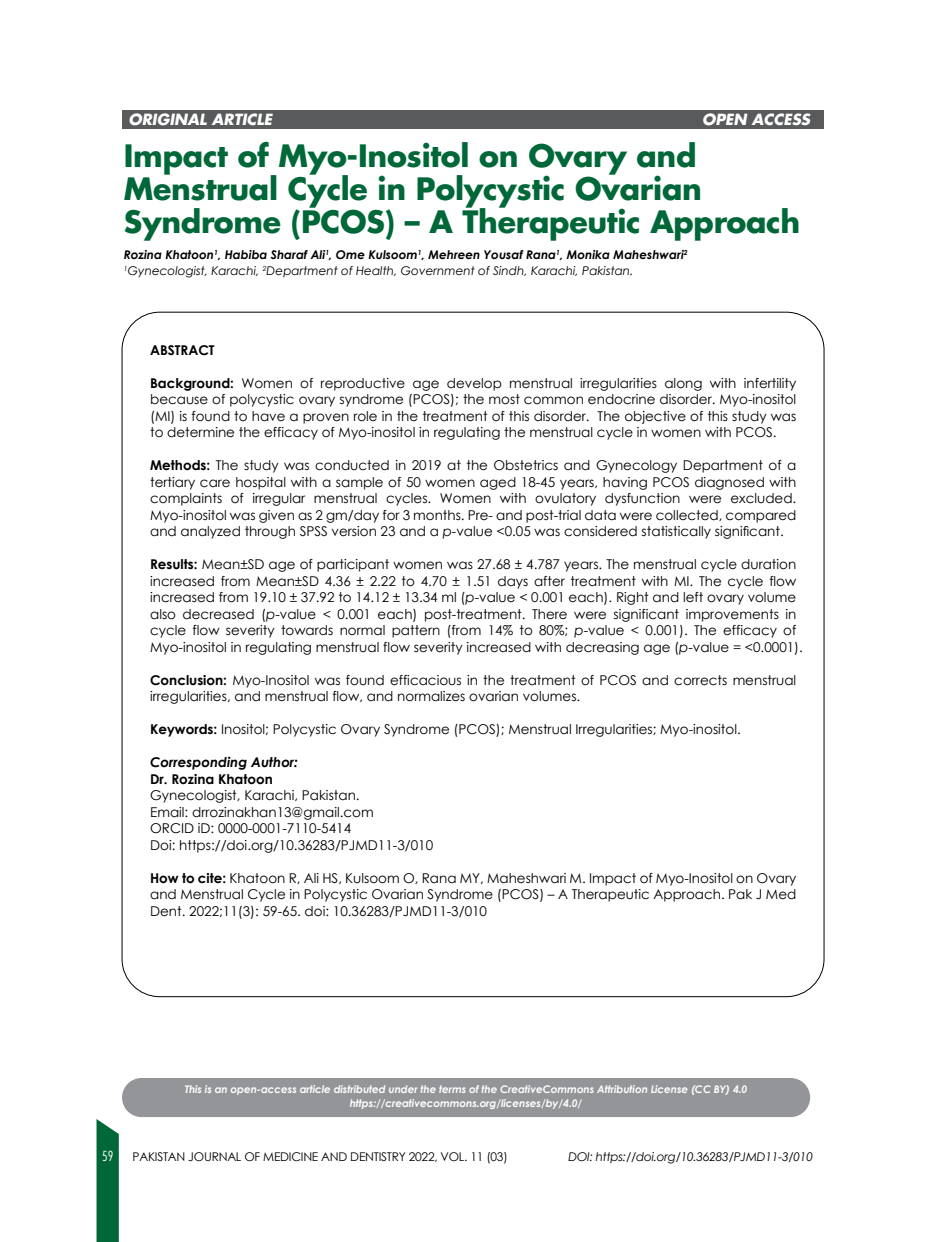
<style>
.page{position:relative;width:945px;height:1242px;background:#fff}
.page>*{position:absolute;margin:0;border:0;box-sizing:border-box;transform-origin:0 0}
.t1{font:700 30px/33px "Futura Std";letter-spacing:-.01em;color:#006838}
.t2{font:italic 700 15px "Futura Std";color:#fff}
.t3{font:13.5px/16.5px "Century Gothic";color:#000;text-align:justify}
.t4{font:700 13.5px "Century Gothic";color:#000}
.t5{font:italic 700 13.5px "Century Gothic";color:#000}
.t6{font:300 condensed 13.5px "Futura Std";color:#fff}
.t7{font:italic 700 12px/16.5px "Century Gothic";color:#000}
.t8{font:12px "Century Gothic";letter-spacing:-.02em;color:#000}
.t9{font:italic 12px "Century Gothic";letter-spacing:-.02em;color:#000}
.t10{font:italic 700 10.5px/13.5px "Century Gothic";letter-spacing:-.01em;color:#fff;text-align:center}
.s1{font-weight:400}
.s2{font-weight:700}
.s3{font-style:italic}
</style>
<div class="page">
<svg style="left:97px;top:1119px;width:22px;height:123px;background:#117245"></svg>
<div style="left:122px;top:1078px;width:688px;height:39px;background:#939598;border-radius:20px"></div>
<div style="left:122px;top:110px;width:702px;height:19px;background:#595a5c"></div>
<p class="t2" style="left:702px;top:109px;width:110px">OPEN ACCESS</p>
<h1 class="t1" style="left:124px;top:139px;width:678px">Impact of Myo-Inositol on Ovary and<br>Menstrual Cycle in Polycystic Ovarian<br>Syndrome (PCOS) – A Therapeutic Approach</h1>
<p class="t2" style="left:128px;top:109px;width:145px">ORIGINAL ARTICLE</p>
<p class="t7" style="left:124px;top:246px;width:565px">Rozina Khatoon<sup>1</sup>, Habiba Sharaf Ali<sup>1</sup>, Ome Kulsoom<sup>1</sup>, Mehreen Yousaf Rana<sup>1</sup>, Monika Maheshwari<sup>2<br></sup><sup>1</sup><span class="s1">Gynecologist, Karachi,</span> <sup>2</sup><span class="s1">Department of Health, Government of Sindh, Karachi, Pakistan.</span></p>
<p class="t4" style="left:150px;top:341px;width:66px">ABSTRACT</p>
<p class="t3" style="left:150px;top:374px;width:648px"><span class="s2">Background:</span> Women of reproductive age develop menstrual irregularities along with infertility because of polycystic ovary syndrome (PCOS); the most common endocrine disorder. Myo-inositol (MI) is found to have a proven role in the treatment of this disorder. The objective of this study was to determine the efficacy of Myo-inositol in regulating the menstrual cycle in women with PCOS.</p>
<p class="t3" style="left:150px;top:457px;width:648px"><span class="s2">Methods:</span> The study was conducted in 2019 at the Obstetrics and Gynecology Department of a tertiary care hospital with a sample of 50 women aged 18-45 years, having PCOS diagnosed with complaints of irregular menstrual cycles. Women with ovulatory dysfunction were excluded.<br>Myo-inositol was given as 2 gm/day for 3 months. Pre- and post-trial data were collected, compared and analyzed through SPSS version 23 and a <span class="s3">p</span>-value &lt;0.05 was considered statistically significant.</p>
<p class="t3" style="left:150px;top:556px;width:654px;text-align:left"><span class="s2">Results:</span> Mean±SD age of participant women was 27.68 ± 4.787 years. The menstrual cycle duration increased from Mean±SD 4.36 ± 2.22 to 4.70 ± 1.51 days after treatment with MI. The cycle flow increased from 19.10 ± 37.92 to 14.12 ± 13.34 ml (<span class="s3">p</span>-value &lt; 0.001 each). Right and left ovary volume also decreased (<span class="s3">p</span>-value &lt; 0.001 each) post-treatment. There were significant improvements in cycle flow severity towards normal pattern (from 14% to 80%; <span class="s3">p</span>-value &lt; 0.001). The efficacy of Myo-inositol in regulating menstrual flow severity increased with decreasing age (<span class="s3">p</span>-value = &lt;0.0001).</p>
<p class="t3" style="left:150px;top:671px;width:648px"><span class="s2">Conclusion:</span> Myo-Inositol was found efficacious in the treatment of PCOS and corrects menstrual irregularities, and menstrual flow, and normalizes ovarian volumes.</p>
<p class="t3" style="left:150px;top:721px;width:592px"><span class="s2">Keywords:</span> Inositol; Polycystic Ovary Syndrome (PCOS); Menstrual Irregularities; Myo-inositol.</p>
<p class="t5" style="left:150px;top:754px;width:149px">Corresponding Author:</p>
<p class="t4" style="left:150px;top:770px;width:124px">Dr. Rozina Khatoon</p>
<p class="t3" style="left:150px;top:787px;width:285px;text-align:left">Gynecologist, Karachi, Pakistan.<br>Email: drrozinakhan13@gmail.com<br>ORCID iD: 0000-0001-7110-5414<br>Doi: https://doi.org/10.36283/PJMD11-3/010</p>
<p class="t3" style="left:150px;top:869px;width:648px"><span class="s2">How to cite:</span> Khatoon R, Ali HS, Kulsoom O, Rana MY, Maheshwari M. Impact of Myo-Inositol on Ovary and Menstrual Cycle in Polycystic Ovarian Syndrome (PCOS) – A Therapeutic Approach. Pak J Med Dent. 2022;11(3): 59-65. doi: 10.36283/PJMD11-3/010</p>
<p class="t10" style="left:185px;top:1082px;width:564px">This is an open-access article distributed under the terms of the CreativeCommons Attribution License (CC BY) 4.0 https://creativecommons.org/licenses/by/4.0/</p>
<p class="t6" style="left:102px;top:1148px;width:13px">59</p>
<p class="t8" style="left:133px;top:1149px;width:377px">PAKISTAN JOURNAL OF MEDICINE AND DENTISTRY 2022, VOL. 11 (03)</p>
<p class="t9" style="left:568px;top:1149px;width:246px">DOI: https://doi.org/10.36283/PJMD11-3/010</p>
</div>
